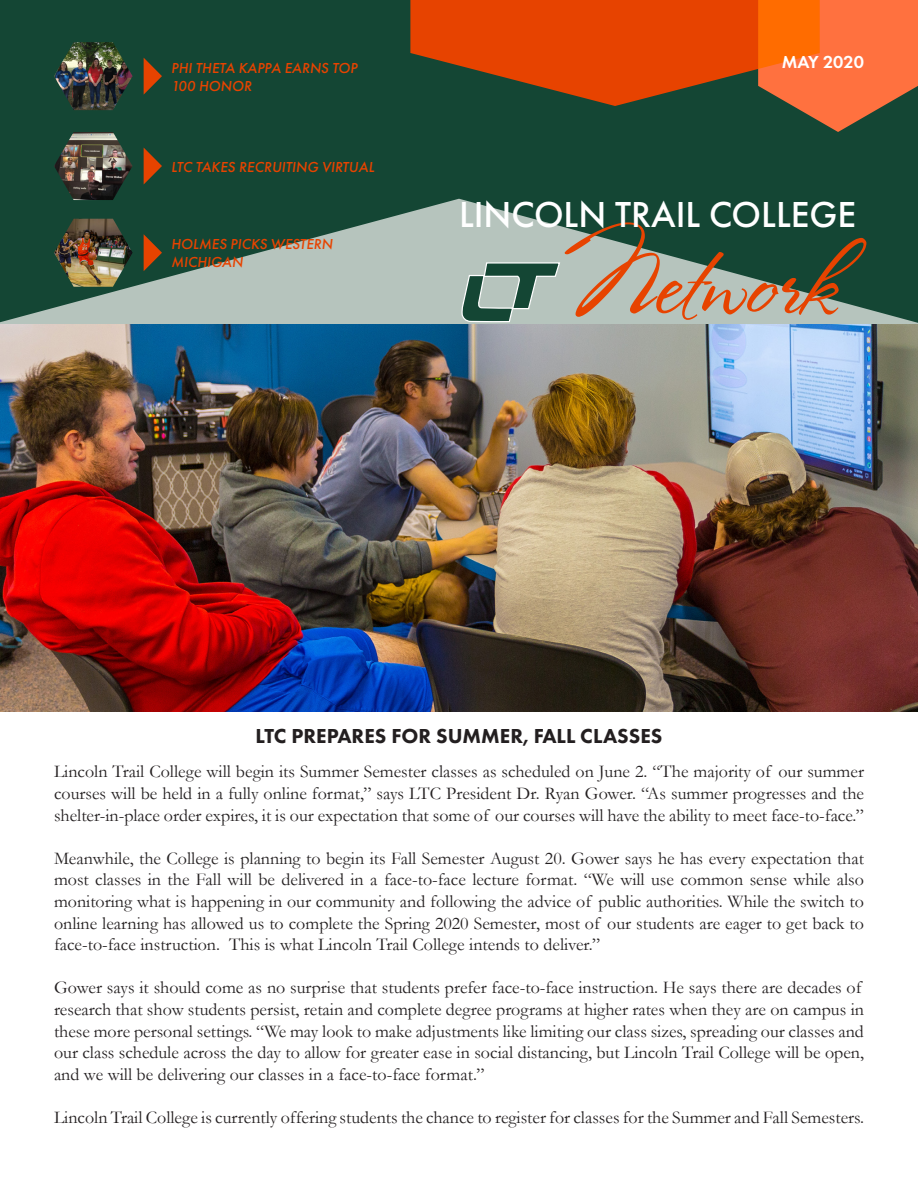
<style>
.page{position:relative;width:918px;height:1188px;background:#fff}
.page>*{position:absolute;margin:0;border:0;box-sizing:border-box;transform-origin:0 0}
.t1{font:96px "Stephanie Marie JF";color:#e74300}
.t2{font:500 37.5px "Futura PT";color:#fff}
.t3{font:800 21px "Futura PT";color:#231f20}
.t4{font:18px/21.6px "Garamond";color:#231f20;text-align:justify}
.t5{font:600 18px "Futura PT";color:#fff}
.t6{font:italic 500 15px/18px "Futura PT";color:#e74300}
</style>
<div class="page">
<div style="left:0;top:0;width:918px;height:324px;background:#144634"></div>
<svg style="left:0;top:199px;width:918px;height:125px;fill:#b6c4bd"></svg>
<svg style="left:410px;top:0;width:508px;height:132px"></svg>
<img style="left:54px;top:42px;width:79px;height:68px">
<img style="left:54px;top:132px;width:79px;height:68px">
<img style="left:54px;top:219px;width:79px;height:68px">
<svg style="left:144px;top:58px;width:18px;height:36px"></svg>
<svg style="left:144px;top:148px;width:18px;height:36px"></svg>
<svg style="left:144px;top:234px;width:18px;height:37px"></svg>
<svg style="left:461px;top:262px;width:99px;height:60px"></svg>
<img style="left:0;top:324px;width:918px;height:388px">
<p class="t6" style="left:171px;top:59px;width:188px">PHI THETA KAPPA EARNS TOP<br>100 HONOR</p>
<p class="t6" style="left:171px;top:158px;width:205px">LTC TAKES RECRUITING VIRTUAL</p>
<p class="t6" style="left:171px;top:236px;width:163px">HOLMES PICKS WESTERN<br>MICHIGAN</p>
<p class="t5" style="left:782px;top:50px;width:84px">MAY 2020</p>
<h2 class="t2" style="left:459px;top:192px;width:399px">LINCOLN TRAIL COLLEGE</h2>
<h1 class="t1" style="left:563px;top:224px;width:276px">Network</h1>
<p class="t3" style="left:256px;top:723px;width:408px">LTC PREPARES FOR SUMMER, FALL CLASSES</p>
<p class="t4" style="left:54px;top:761px;width:812px">Lincoln Trail College will begin its Summer Semester classes as scheduled on June 2. “The majority of our summer courses will be held in a fully online format,” says LTC President Dr. Ryan Gower. “As summer progresses and the shelter-in-place order expires, it is our expectation that some of our courses will have the ability to meet face-to-face.”</p>
<p class="t4" style="left:54px;top:848px;width:812px">Meanwhile, the College is planning to begin its Fall Semester August 20. Gower says he has every expectation that most classes in the Fall will be delivered in a face-to-face lecture format. “We will use common sense while also monitoring what is happening in our community and following the advice of public authorities. While the switch to online learning has allowed us to complete the Spring 2020 Semester, most of our students are eager to get back to face-to-face instruction. This is what Lincoln Trail College intends to deliver.”</p>
<p class="t4" style="left:54px;top:977px;width:812px;text-align:left">Gower says it should come as no surprise that students prefer face-to-face instruction. He says there are decades of research that show students persist, retain and complete degree programs at higher rates when they are on campus in these more personal settings. “We may look to make adjustments like limiting our class sizes, spreading our classes and our class schedule across the day to allow for greater ease in social distancing, but Lincoln Trail College will be open, and we will be delivering our classes in a face-to-face format.”</p>
<p class="t4" style="left:54px;top:1107px;width:812px">Lincoln Trail College is currently offering students the chance to register for classes for the Summer and Fall Semesters.</p>
</div>
